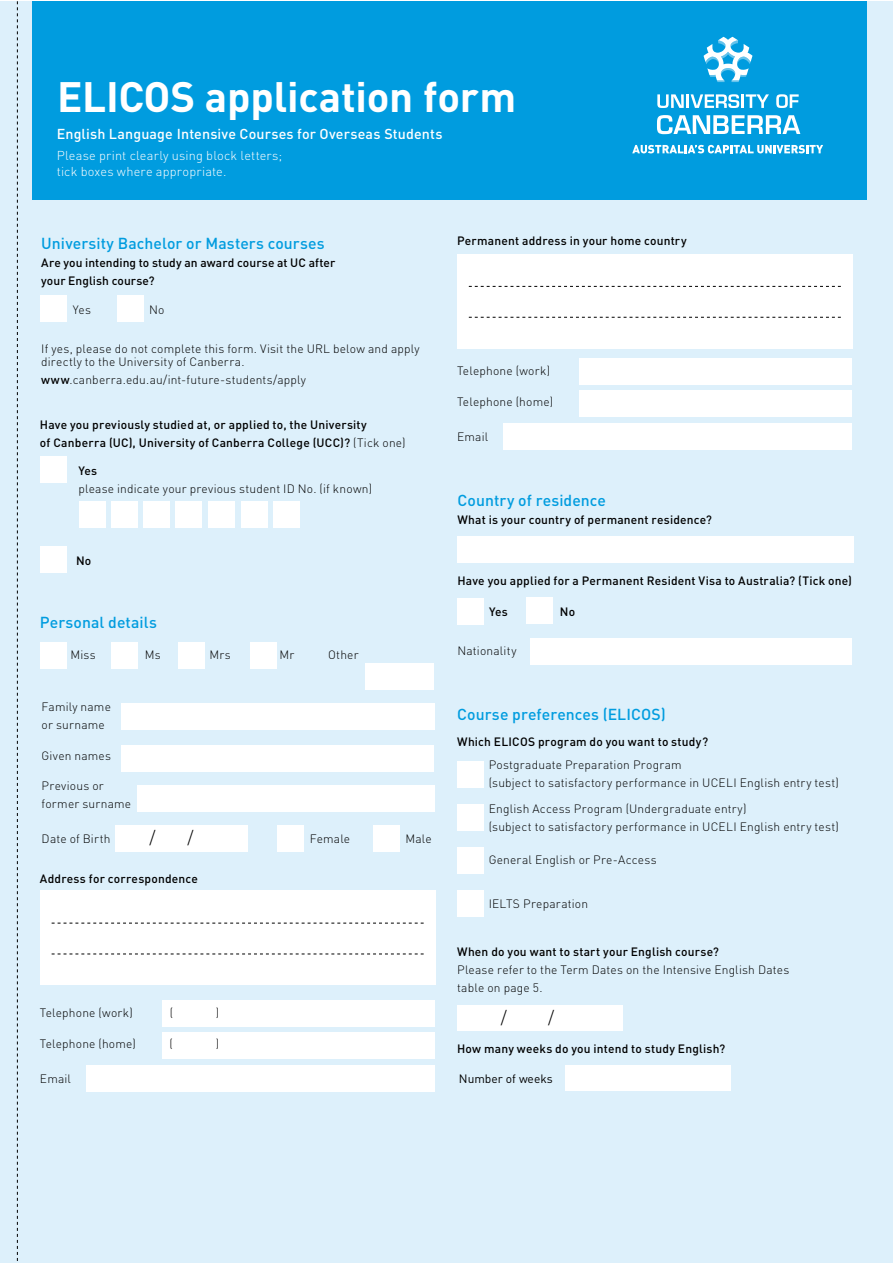
<style>
.page{position:relative;width:893px;height:1263px;background:#fff}
.page>*{position:absolute;margin:0;border:0;box-sizing:border-box;transform-origin:0 0}
.t1{font:700 42px "DIN";letter-spacing:-.005em;color:#fff}
.t2{font:300 18px "DIN";color:#000}
.t3{font:500 15.75px "DIN";letter-spacing:.005em;color:#009cdf}
.t4{font:500 14.25px "DIN";letter-spacing:.01em;color:#fff}
.t5{font:300 12.75px/16.5px "DIN";letter-spacing:.015em;color:#fff}
.t6{font:300 12px/18px "DIN";letter-spacing:.015em;color:#000}
.t7{font:500 12px/18px "DIN";letter-spacing:.015em;color:#000}
.t8{font:12px "DIN";color:#000}
.s1{font-weight:500}
.s2{font-weight:300}
</style>
<div class="page">
<div style="left:0;top:1px;width:892px;height:1262px;background:#ddf0fb"></div>
<div style="left:32px;top:1px;width:834px;height:198px;background:#009cdf"></div>
<svg style="left:657px;top:94px;width:27px;height:14px"></svg>
<hr style="left:686px;top:94px;width:3px;height:14px;background:#fff">
<svg style="left:691px;top:94px;width:48px;height:14px"></svg>
<hr style="left:741px;top:94px;width:3px;height:14px;background:#fff">
<svg style="left:746px;top:94px;width:23px;height:14px"></svg>
<svg style="left:776px;top:94px;width:23px;height:14px"></svg>
<svg style="left:657px;top:115px;width:143px;height:19px"></svg>
<svg style="left:704px;top:37px;width:48px;height:45px"></svg>
<svg style="left:632px;top:145px;width:191px;height:8px"></svg>
<div style="left:457px;top:254px;width:396px;height:94px;background:#fff"></div>
<svg style="left:469px;top:286px;width:372px;height:1px"></svg>
<svg style="left:469px;top:317px;width:372px;height:1px"></svg>
<div style="left:580px;top:390px;width:272px;height:27px;background:#fff"></div>
<div style="left:504px;top:423px;width:348px;height:27px;background:#fff"></div>
<div style="left:580px;top:358px;width:272px;height:27px;background:#fff"></div>
<div style="left:40px;top:456px;width:26px;height:27px;background:#fff"></div>
<div style="left:79px;top:501px;width:27px;height:27px;background:#fff"></div>
<div style="left:111px;top:501px;width:27px;height:27px;background:#fff"></div>
<div style="left:143px;top:501px;width:26px;height:27px;background:#fff"></div>
<div style="left:175px;top:501px;width:27px;height:27px;background:#fff"></div>
<div style="left:208px;top:501px;width:26px;height:27px;background:#fff"></div>
<div style="left:241px;top:501px;width:27px;height:27px;background:#fff"></div>
<div style="left:274px;top:501px;width:26px;height:27px;background:#fff"></div>
<div style="left:40px;top:546px;width:26px;height:26px;background:#fff"></div>
<div style="left:137px;top:785px;width:298px;height:27px;background:#fff"></div>
<div style="left:121px;top:703px;width:314px;height:27px;background:#fff"></div>
<div style="left:121px;top:745px;width:313px;height:27px;background:#fff"></div>
<div style="left:40px;top:890px;width:395px;height:95px;background:#fff"></div>
<div style="left:162px;top:1032px;width:273px;height:27px;background:#fff"></div>
<div style="left:87px;top:1065px;width:348px;height:27px;background:#fff"></div>
<div style="left:162px;top:1000px;width:273px;height:27px;background:#fff"></div>
<div style="left:40px;top:642px;width:26px;height:27px;background:#fff"></div>
<div style="left:111px;top:642px;width:27px;height:27px;background:#fff"></div>
<div style="left:179px;top:642px;width:26px;height:27px;background:#fff"></div>
<div style="left:250px;top:642px;width:26px;height:27px;background:#fff"></div>
<div style="left:365px;top:663px;width:68px;height:27px;background:#fff"></div>
<div style="left:115px;top:825px;width:132px;height:26px;background:#fff"></div>
<div style="left:277px;top:825px;width:27px;height:26px;background:#fff"></div>
<div style="left:373px;top:825px;width:27px;height:26px;background:#fff"></div>
<svg style="left:52px;top:923px;width:372px;height:1px"></svg>
<svg style="left:52px;top:953px;width:372px;height:1px"></svg>
<div style="left:457px;top:536px;width:397px;height:26px;background:#fff"></div>
<div style="left:457px;top:598px;width:27px;height:27px;background:#fff"></div>
<div style="left:526px;top:598px;width:27px;height:26px;background:#fff"></div>
<div style="left:530px;top:638px;width:322px;height:27px;background:#fff"></div>
<div style="left:40px;top:295px;width:26px;height:26px;background:#fff"></div>
<div style="left:117px;top:295px;width:27px;height:26px;background:#fff"></div>
<div style="left:457px;top:805px;width:27px;height:26px;background:#fff"></div>
<div style="left:457px;top:847px;width:27px;height:27px;background:#fff"></div>
<div style="left:457px;top:890px;width:27px;height:27px;background:#fff"></div>
<div style="left:457px;top:1004px;width:166px;height:26px;background:#fff"></div>
<div style="left:566px;top:1065px;width:165px;height:26px;background:#fff"></div>
<div style="left:457px;top:761px;width:27px;height:27px;background:#fff"></div>
<svg style="left:17px;top:1px;width:1px;height:1260px"></svg>
<h1 class="t1" style="left:57px;top:69px;width:461px">ELICOS application form</h1>
<p class="t4" style="left:57px;top:125px;width:387px">English Language Intensive Courses for Overseas Students</p>
<p class="t5" style="left:57px;top:147px;width:227px">Please print clearly using block letters; tick boxes where appropriate.</p>
<h3 class="t3" style="left:41px;top:233px;width:285px">University Bachelor or Masters courses</h3>
<p class="t7" style="left:41px;top:253px;width:296px">Are you intending to study an award course at UC after your English course?</p>
<p class="t6" style="left:73px;top:300px;width:20px">Yes</p>
<p class="t6" style="left:149px;top:300px;width:17px">No</p>
<p class="t6" style="left:41px;top:342px;width:380px;line-height:13.5px">If yes, please do not complete this form. Visit the URL below and apply directly to the University of Canberra.</p>
<p class="t6" style="left:41px;top:371px;width:266px"><span class="s1">www</span>.canberra.edu.au/int-future-students/apply</p>
<p class="t7" style="left:40px;top:415px;width:367px">Have you previously studied at, or applied to, the University<br>of Canberra (UC), University of Canberra College (UCC)? <span class="s2">(Tick one)</span></p>
<p class="t7" style="left:78px;top:461px;width:20px">Yes</p>
<p class="t6" style="left:78px;top:480px;width:295px">please indicate your previous student ID No. (if known)</p>
<p class="t7" style="left:76px;top:551px;width:17px">No</p>
<h3 class="t3" style="left:40px;top:612px;width:119px">Personal details</h3>
<p class="t6" style="left:71px;top:645px;width:27px">Miss</p>
<p class="t6" style="left:145px;top:645px;width:17px">Ms</p>
<p class="t6" style="left:209px;top:645px;width:23px">Mrs</p>
<p class="t6" style="left:280px;top:645px;width:16px">Mr</p>
<p class="t6" style="left:328px;top:645px;width:32px">Other</p>
<p class="t6" style="left:42px;top:697px;width:71px">Family name or surname</p>
<p class="t6" style="left:42px;top:746px;width:71px">Given names</p>
<p class="t6" style="left:42px;top:777px;width:91px">Previous or former surname</p>
<p class="t6" style="left:42px;top:830px;width:70px">Date of Birth</p>
<p class="t6" style="left:150px;top:830px;width:6px">/</p>
<p class="t6" style="left:310px;top:830px;width:42px">Female</p>
<p class="t6" style="left:405px;top:830px;width:28px">Male</p>
<h2 class="t2" style="left:149px;top:826px;width:8px">/</h2>
<h2 class="t2" style="left:188px;top:826px;width:8px">/</h2>
<p class="t7" style="left:40px;top:869px;width:160px">Address for correspondence</p>
<p class="t6" style="left:40px;top:1004px;width:95px">Telephone (work)</p>
<p class="t6" style="left:170px;top:1004px;width:5px">(</p>
<p class="t6" style="left:216px;top:1004px;width:5px">)</p>
<p class="t6" style="left:40px;top:1034px;width:98px">Telephone (home)</p>
<p class="t6" style="left:170px;top:1034px;width:5px">(</p>
<p class="t6" style="left:216px;top:1034px;width:5px">)</p>
<p class="t6" style="left:40px;top:1069px;width:33px">Email</p>
<p class="t7" style="left:457px;top:232px;width:231px">Permanent address in your home country</p>
<p class="t6" style="left:457px;top:362px;width:95px">Telephone (work)</p>
<p class="t6" style="left:457px;top:392px;width:98px">Telephone (home)</p>
<p class="t6" style="left:457px;top:427px;width:33px">Email</p>
<h3 class="t3" style="left:457px;top:490px;width:150px">Country of residence</h3>
<p class="t7" style="left:457px;top:510px;width:256px">What is your country of permanent residence?</p>
<p class="t7" style="left:457px;top:571px;width:396px">Have you applied for a Permanent Resident Visa to Australia? (Tick one)</p>
<p class="t7" style="left:489px;top:602px;width:20px">Yes</p>
<p class="t7" style="left:560px;top:602px;width:17px">No</p>
<p class="t6" style="left:457px;top:642px;width:61px">Nationality</p>
<h3 class="t3" style="left:457px;top:704px;width:210px">Course preferences (ELICOS)</h3>
<p class="t7" style="left:457px;top:733px;width:253px">Which ELICOS program do you want to study?</p>
<p class="t6" style="left:489px;top:755px;width:352px">Postgraduate Preparation Program<br>(subject to satisfactory performance in UCELI English entry test)</p>
<p class="t6" style="left:489px;top:800px;width:352px">English Access Program (Undergraduate entry)<br>(subject to satisfactory performance in UCELI English entry test)</p>
<p class="t6" style="left:489px;top:851px;width:169px">General English or Pre-Access</p>
<p class="t6" style="left:489px;top:894px;width:101px">IELTS Preparation</p>
<p class="t7" style="left:457px;top:943px;width:263px">When do you want to start your English course?</p>
<p class="t6" style="left:457px;top:961px;width:334px">Please refer to the Term Dates on the Intensive English Dates table on page 5.</p>
<h2 class="t2" style="left:501px;top:1006px;width:8px">/</h2>
<h2 class="t2" style="left:548px;top:1006px;width:8px">/</h2>
<p class="t7" style="left:457px;top:1039px;width:270px">How many weeks do you intend to study English?</p>
<p class="t8" style="left:459px;top:1071px;width:95px">Number of weeks</p>
</div>
